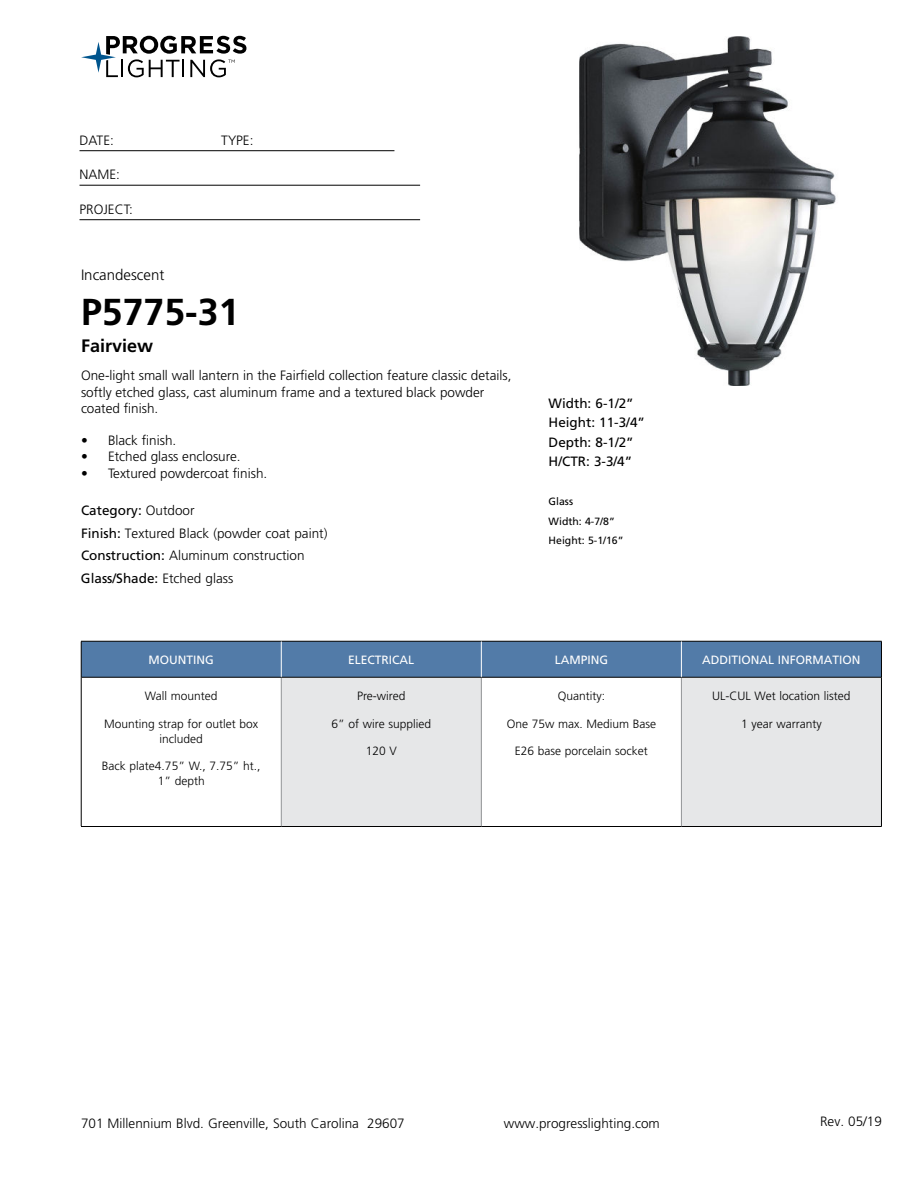
<style>
.page{position:relative;width:918px;height:1188px;background:#fff}
.page>*{position:absolute;margin:0;border:0;box-sizing:border-box;transform-origin:0 0}
.t1{font:700 37.5px "Frutiger LT Std";color:#000}
.t2{font:700 18px "Frutiger LT Std";color:#000}
.t3{font:300 15px "Frutiger LT Std";color:#000}
.t4{font:300 13.5px/22.5px "Frutiger LT Std";color:#000}
.t5{font:13.5px/19.5px "Frutiger LT Std";color:#000}
.t6{font:300 12px/15px "Frutiger LT Std";color:#000;text-align:center}
.t7{font:12px "Frutiger LT Std";color:#fff}
.t8{font:10.5px/19.5px "Frutiger LT Std";color:#000}
.s1{font-weight:400}
</style>
<div class="page">
<svg style="left:81px;top:36px;width:165px;height:41px"></svg>
<hr style="left:80px;top:150px;width:314px;height:1px;background:#000">
<hr style="left:80px;top:185px;width:340px;height:1px;background:#000">
<hr style="left:80px;top:219px;width:340px;height:1px;background:#000">
<div style="left:82px;top:642px;width:799px;height:35px;background:#527ba8"></div>
<div style="left:281px;top:677px;width:200px;height:149px;background:#e6e7e8"></div>
<div style="left:681px;top:677px;width:200px;height:149px;background:#e6e7e8"></div>
<hr style="left:281px;top:678px;width:1px;height:148px;background:#939598">
<hr style="left:481px;top:678px;width:1px;height:148px;background:#939598">
<hr style="left:681px;top:678px;width:1px;height:148px;background:#939598">
<hr style="left:81px;top:677px;width:200px;height:1px;background:#000">
<hr style="left:281px;top:677px;width:200px;height:1px;background:#000">
<hr style="left:481px;top:677px;width:200px;height:1px;background:#000">
<hr style="left:681px;top:677px;width:200px;height:1px;background:#000">
<hr style="left:81px;top:826px;width:200px;height:1px;background:#000">
<hr style="left:281px;top:826px;width:200px;height:1px;background:#000">
<hr style="left:481px;top:826px;width:200px;height:1px;background:#000">
<hr style="left:681px;top:826px;width:201px;height:1px;background:#000">
<hr style="left:81px;top:641px;width:200px;height:1px;background:#000">
<hr style="left:81px;top:641px;width:1px;height:36px;background:#000">
<hr style="left:281px;top:641px;width:200px;height:1px;background:#000">
<hr style="left:481px;top:641px;width:200px;height:1px;background:#000">
<hr style="left:681px;top:641px;width:201px;height:1px;background:#000">
<hr style="left:881px;top:641px;width:1px;height:36px;background:#000">
<hr style="left:81px;top:677px;width:1px;height:149px;background:#000">
<hr style="left:881px;top:677px;width:1px;height:149px;background:#000">
<hr style="left:281px;top:641px;width:1px;height:36px;background:#fff">
<hr style="left:681px;top:641px;width:1px;height:36px;background:#fff">
<hr style="left:481px;top:641px;width:1px;height:36px;background:#fff">
<img style="left:579px;top:36px;width:257px;height:349px">
<p class="t4" style="left:80px;top:130px;width:36px">DATE:</p>
<p class="t4" style="left:221px;top:130px;width:34px">TYPE:</p>
<p class="t4" style="left:80px;top:165px;width:42px">NAME:</p>
<p class="t4" style="left:80px;top:199px;width:55px">PROJECT:</p>
<p class="t3" style="left:81px;top:269px;width:85px">Incandescent</p>
<h1 class="t1" style="left:81px;top:290px;width:160px">P5775-31</h1>
<h2 class="t2" style="left:81px;top:335px;width:74px">Fairview</h2>
<p class="t4" style="left:81px;top:369px;width:432px;line-height:16.2px">One-light small wall lantern in the Fairfield collection feature classic details, softly etched glass, cast aluminum frame and a textured black powder coated finish.</p>
<p class="t4" style="left:81px;top:430px;width:97px">• Black finish.</p>
<p class="t4" style="left:81px;top:446px;width:161px">• Etched glass enclosure.</p>
<p class="t4" style="left:81px;top:463px;width:188px">• Textured powdercoat finish.</p>
<p class="t4" style="left:81px;top:500px;width:248px"><span class="s1">Category:</span> Outdoor<br><span class="s1">Finish:</span> Textured Black (powder coat paint)<br><span class="s1">Construction:</span> Aluminum construction<br><span class="s1">Glass/Shade:</span> Etched glass</p>
<p class="t5" style="left:549px;top:394px;width:98px">Width: 6-1/2”<br>Height: 11-3/4”<br>Depth: 8-1/2”<br>H/CTR: 3-3/4”</p>
<p class="t8" style="left:549px;top:493px;width:76px">Glass<br>Width: 4-7/8”<br>Height: 5-1/16”</p>
<p class="t7" style="left:149px;top:655px;width:67px">MOUNTING</p>
<p class="t7" style="left:348px;top:655px;width:68px">ELECTRICAL</p>
<p class="t7" style="left:555px;top:655px;width:55px">LAMPING</p>
<p class="t7" style="left:702px;top:655px;width:160px">ADDITIONAL INFORMATION</p>
<p class="t6" style="left:145px;top:689px;width:74px">Wall mounted</p>
<p class="t6" style="left:104px;top:717px;width:156px">Mounting strap for outlet box included</p>
<p class="t6" style="left:102px;top:759px;width:160px">Back plate4.75” W., 7.75” ht.,<br>1” depth</p>
<p class="t6" style="left:357px;top:689px;width:50px">Pre-wired</p>
<p class="t6" style="left:332px;top:717px;width:101px">6” of wire supplied</p>
<p class="t6" style="left:366px;top:744px;width:33px">120 V</p>
<p class="t6" style="left:712px;top:689px;width:140px">UL-CUL Wet location listed</p>
<p class="t6" style="left:741px;top:717px;width:82px">1 year warranty</p>
<p class="t6" style="left:558px;top:689px;width:49px">Quantity:</p>
<p class="t6" style="left:507px;top:717px;width:151px">One 75w max. Medium Base</p>
<p class="t6" style="left:515px;top:745px;width:134px">E26 base porcelain socket</p>
<p class="t4" style="left:81px;top:1113px;width:325px">701 Millennium Blvd. Greenville, South Carolina 29607</p>
<p class="t4" style="left:504px;top:1113px;width:158px">www.progresslighting.com</p>
<p class="t4" style="left:820px;top:1111px;width:63px">Rev. 05/19</p>
</div>
